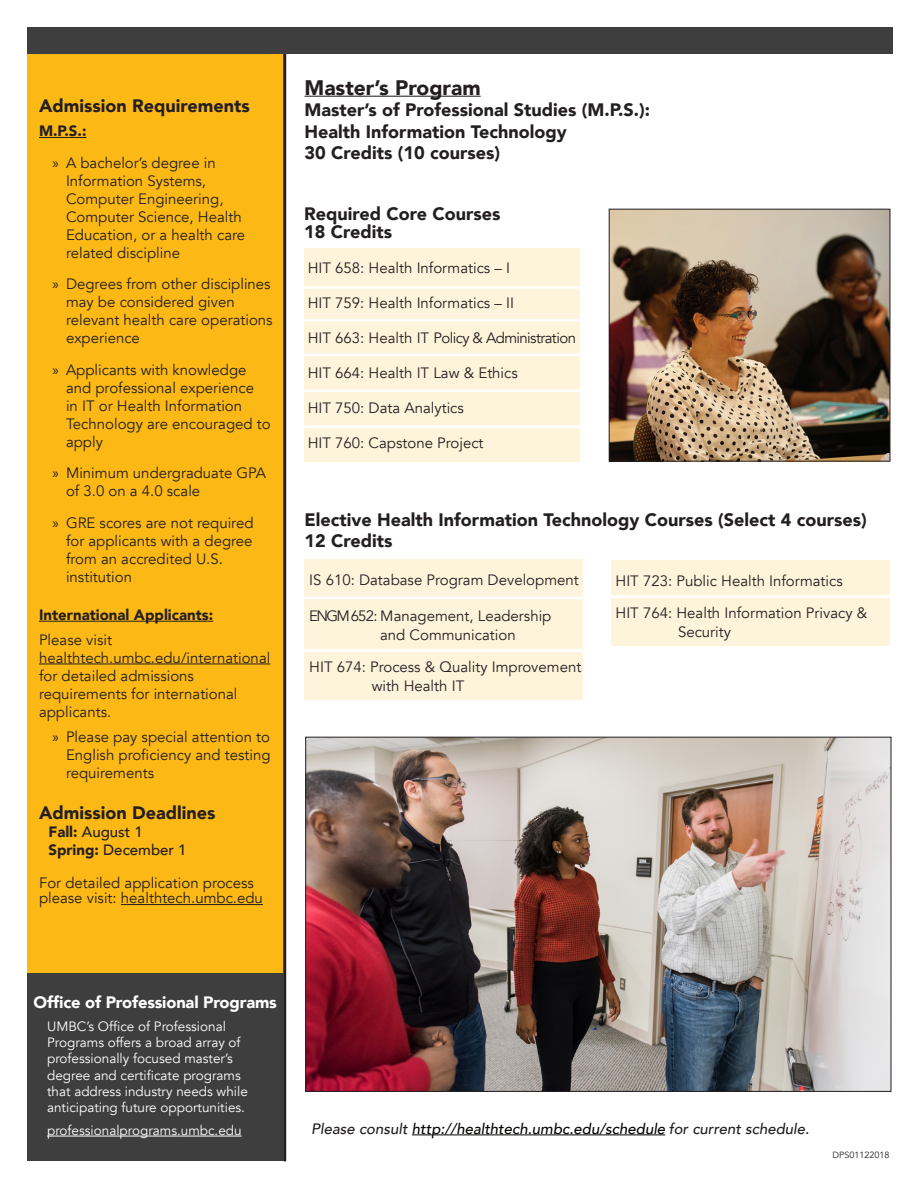
<style>
.page{position:relative;width:918px;height:1188px;background:#fff}
.page>*{position:absolute;margin:0;border:0;box-sizing:border-box;transform-origin:0 0}
.t1{font:900 21px "Avenir";color:#231f20}
.t2{font:900 18px/21.6px "Avenir";color:#231f20}
.t3{font:900 16.5px "Avenir";letter-spacing:-.01em;color:#fff}
.t4{font:15px/18px "Avenir";color:#231f20}
.t5{font:italic 500 15px "Avenir";color:#040503}
.t6{font:15px "Avenir";letter-spacing:-.04em;color:#231f20}
.t7{font:900 15px "Avenir";color:#231f20}
.t8{font:500 15px "Avenir";color:#231f20}
.t9{font:13.5px/16.2px "Avenir";color:#fff}
.t10{font:9px "Avenir";color:#231f20}
.s1{font-family:"Myriad Pro"}
.s2{font-weight:900}
.s3{color:#231f20}
</style>
<div class="page">
<div style="left:27px;top:27px;width:258px;height:1134px;background:#fcb814"></div>
<hr style="left:283px;top:27px;width:3px;height:1134px;background:#231f20">
<hr style="left:39px;top:137px;width:47px;height:1px;background:#231f20">
<hr style="left:39px;top:621px;width:174px;height:1px;background:#231f20">
<hr style="left:39px;top:664px;width:231px;height:1px;background:#231f20">
<hr style="left:121px;top:904px;width:142px;height:1px;background:#231f20">
<div style="left:27px;top:974px;width:256px;height:187px;background:#3e3e3f"></div>
<hr style="left:47px;top:1136px;width:134px;height:1px;background:#fff">
<hr style="left:181px;top:1136px;width:61px;height:1px;background:#fff">
<div style="left:27px;top:27px;width:866px;height:27px;background:#3e3e3f"></div>
<hr style="left:305px;top:96px;width:176px;height:1px;background:#231f20">
<div style="left:305px;top:248px;width:275px;height:214px;background:#fef4db"></div>
<div style="left:305px;top:559px;width:278px;height:142px;background:#fef4db"></div>
<hr style="left:302px;top:286px;width:281px;height:3px;background:#fff">
<hr style="left:302px;top:319px;width:281px;height:3px;background:#fff">
<hr style="left:302px;top:426px;width:281px;height:2px;background:#fff">
<hr style="left:302px;top:389px;width:281px;height:3px;background:#fff">
<hr style="left:302px;top:353px;width:281px;height:3px;background:#fff">
<hr style="left:412px;top:1135px;width:253px;height:1px;background:#040503">
<hr style="left:303px;top:597px;width:284px;height:2px;background:#fff">
<hr style="left:303px;top:700px;width:284px;height:3px;background:#fff">
<hr style="left:303px;top:649px;width:284px;height:3px;background:#fff">
<div style="left:611px;top:561px;width:279px;height:85px;background:#fef4db"></div>
<hr style="left:608px;top:595px;width:284px;height:3px;background:#fff">
<img style="left:307px;top:739px;width:582px;height:351px">
<img style="left:611px;top:211px;width:277px;height:249px">
<div style="left:609px;top:209px;width:281px;height:253px;border:1px solid #231f20"></div>
<p class="t2" style="left:39px;top:94px;width:212px">Admission Requirements</p>
<p class="t7" style="left:39px;top:118px;width:49px">M.P.S.:</p>
<p class="t4" style="left:66px;top:154px;width:181px;text-indent:-14px"><span class="s1">»</span> A bachelor’s degree in<br>Information Systems,<br>Computer Engineering,<br>Computer Science, Health<br>Education, or a health care related discipline</p>
<p class="t4" style="left:66px;top:275px;width:208px;text-indent:-14px"><span class="s1">»</span> Degrees from other disciplines may be considered given relevant health care operations experience</p>
<p class="t4" style="left:66px;top:361px;width:206px;text-indent:-14px"><span class="s1">»</span> Applicants with knowledge and professional experience<br>in IT or Health Information<br>Technology are encouraged to apply</p>
<p class="t4" style="left:66px;top:464px;width:202px;text-indent:-14px"><span class="s1">»</span> Minimum undergraduate GPA of 3.0 on a 4.0 scale</p>
<p class="t4" style="left:66px;top:514px;width:189px;text-indent:-14px"><span class="s1">»</span> GRE scores are not required for applicants with a degree from an accredited U.S. institution</p>
<p class="t7" style="left:39px;top:602px;width:176px">International Applicants:</p>
<p class="t4" style="left:39px;top:631px;width:233px">Please visit healthtech.umbc.edu/international for detailed admissions requirements for international applicants.</p>
<p class="t4" style="left:66px;top:728px;width:206px;text-align:justify;text-indent:-14px"><span class="s1">»</span> Please pay special attention to English proficiency and testing requirements</p>
<p class="t2" style="left:39px;top:802px;width:178px">Admission Deadlines</p>
<p class="t8" style="left:48px;top:819px;width:96px"><span class="s2">Fall:</span> August 1</p>
<p class="t8" style="left:48px;top:837px;width:140px"><span class="s2">Spring:</span> December 1</p>
<p class="t4" style="left:39px;top:876px;width:225px;line-height:15px">For detailed application process please visit: healthtech.umbc.edu</p>
<p class="t1" style="left:305px;top:69px;width:178px">Master’s Program</p>
<p class="t2" style="left:305px;top:99px;width:347px">Master’s of Professional Studies (M.P.S.):</p>
<p class="t2" style="left:305px;top:120px;width:264px">Health Information Technology</p>
<p class="t2" style="left:305px;top:142px;width:197px">30 Credits (10 courses)</p>
<p class="t2" style="left:304px;top:203px;width:198px;line-height:18.8px">Required Core Courses<br>18 Credits</p>
<p class="t4" style="left:308px;top:259px;width:204px">HIT 658: Health Informatics – I</p>
<p class="t4" style="left:308px;top:294px;width:208px">HIT 759: Health Informatics – II</p>
<p class="t6" style="left:308px;top:329px;width:270px">HIT 663: Health IT Policy &amp; Administration</p>
<p class="t4" style="left:308px;top:364px;width:212px">HIT 664: Health IT Law &amp; Ethics</p>
<p class="t4" style="left:308px;top:399px;width:158px">HIT 750: Data Analytics</p>
<p class="t4" style="left:308px;top:434px;width:177px">HIT 760: Capstone Project</p>
<p class="t2" style="left:305px;top:508px;width:564px">Elective Health Information Technology Courses (Select 4 courses)<br>12 Credits</p>
<p class="t4" style="left:309px;top:571px;width:271px">IS 610: Database Program Development</p>
<p class="t4" style="left:380px;top:607px;width:173px;line-height:18.8px;text-indent:-71px">ENGM 652: Management, Leadership and Communication</p>
<p class="t4" style="left:372px;top:658px;width:211px;line-height:18.8px;text-indent:-63px">HIT 674: Process &amp; Quality Improvement with Health IT</p>
<p class="t4" style="left:616px;top:572px;width:229px">HIT 723: Public Health Informatics</p>
<p class="t4" style="left:678px;top:604px;width:191px;line-height:18.8px;text-indent:-63px">HIT 764: Health Information Privacy &amp;<br>Security</p>
<p class="t3" style="left:34px;top:988px;width:245px">Office of Professional Programs</p>
<p class="t9" style="left:47px;top:1019px;width:202px">UMBC’s Office of Professional Programs offers a broad array of professionally focused master’s degree and certificate programs that address industry needs while anticipating future opportunities.</p>
<p class="t9" style="left:47px;top:1123px;width:196px">professionalprograms.umbc.edu</p>
<p class="t5" style="left:311px;top:1120px;width:500px"><span class="s3">Please consult</span> http://healthtech.umbc.edu/schedule <span class="s3">for current schedule.</span></p>
<p class="t10" style="left:833px;top:1150px;width:58px">DPS01122018</p>
</div>
